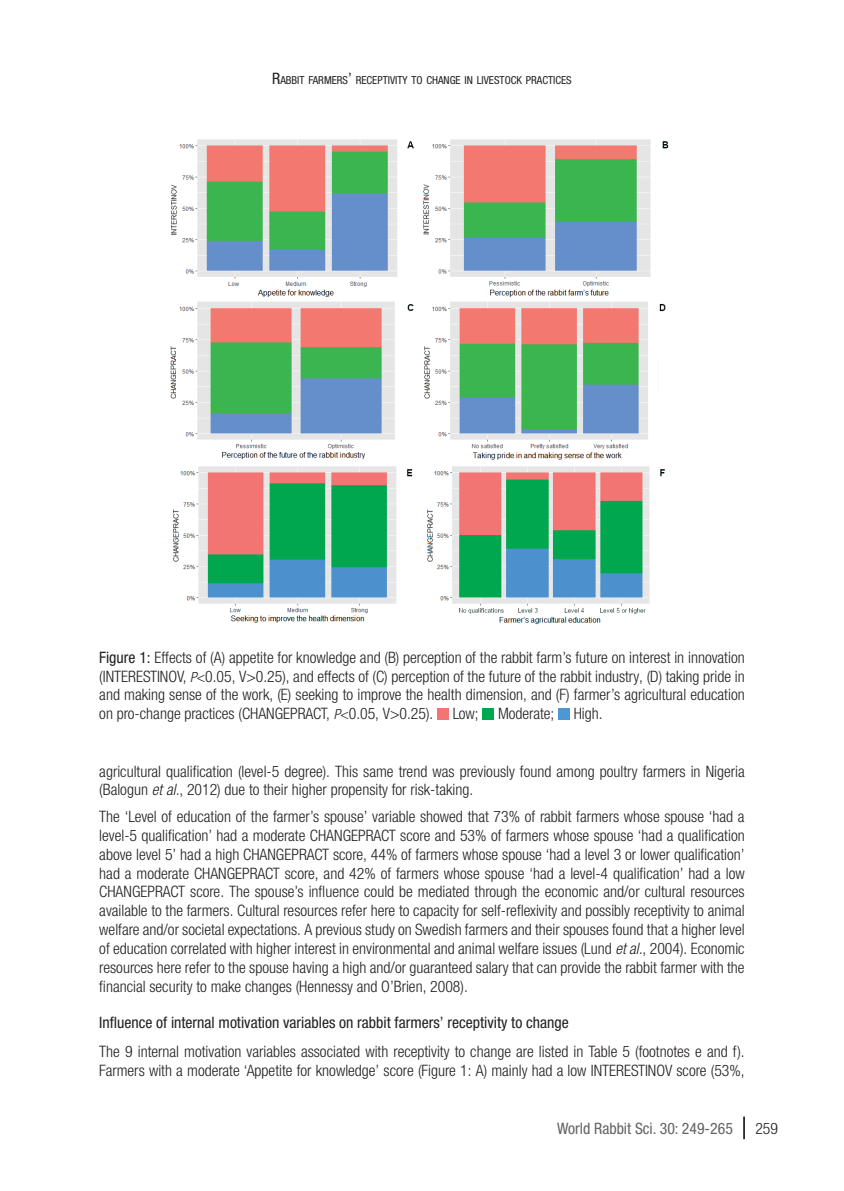
<style>
.page{position:relative;width:844px;height:1191px;background:#fff}
.page>*{position:absolute;margin:0;border:0;box-sizing:border-box;transform-origin:0 0}
.PARRAFO{font:300 condensed 15.75px/18.9px "Helvetica Neue LTW1 G";color:#231f20}
.IMAGEN-TITULO{font:300 condensed 15.75px/18.9px "Helvetica Neue LTW1 G";color:#231f20;text-align:justify}
.NIVEL-3{font:condensed 15.75px "Helvetica Neue LTW1 G";color:#231f20}
.t1{font:condensed 15.75px "Helvetica Neue LTW1 G";color:#636366}
.t2{font:300 condensed 15.75px "Helvetica Neue LTW1 G";color:#231f20}
.t3{font:condensed 11.03px "Helvetica Neue LTW1 G";color:#231f20}
.s1{font-size:15.75px}
.s2{font-weight:400}
.s3{font-style:italic;font-size:14px}
.s4{font-size:14px}
.s5{font-style:italic}
</style>
<div class="page">
<svg style="left:743px;top:1116px;width:1px;height:23px"></svg>
<img style="left:170px;top:139px;width:499px;height:321px">
<img style="left:173px;top:466px;width:492px;height:159px">
<div style="left:437px;top:707px;width:12px;height:12px;background:#f27573"></div>
<div style="left:482px;top:707px;width:12px;height:12px;background:#00a74e"></div>
<div style="left:558px;top:707px;width:11px;height:12px;background:#4d98d2"></div>
<p class="t3" style="left:272px;top:74px;width:301px"><span class="s1">R</span>ABBIT FARMERS<span class="s1">’</span> RECEPTIVITY TO CHANGE IN LIVESTOCK PRACTICES</p>
<p class="IMAGEN-TITULO" style="left:99px;top:648px;width:646px"><span class="s2">Figure 1:</span> Effects of (A) appetite for knowledge and (B) perception of the rabbit farm’s future on interest in innovation (INTERESTINOV, <span class="s3">P</span><span class="s4">&lt;</span>0.05, V&gt;0.25), and effects of (C) perception of the future of the rabbit industry, (D) taking pride in and making sense of the work, (E) seeking to improve the health dimension, and (F) farmer’s agricultural education on pro-change practices (CHANGEPRACT, <span class="s3">P</span><span class="s4">&lt;</span>0.05, V&gt;0.25). Low; Moderate; High.</p>
<p class="PARRAFO" style="left:99px;top:761px;width:646px">agricultural qualification (level-5 degree). This same trend was previously found among poultry farmers in Nigeria (Balogun <span class="s5">et al.</span>, 2012) due to their higher propensity for risk-taking.</p>
<p class="PARRAFO" style="left:99px;top:807px;width:646px;text-align:justify">The ‘Level of education of the farmer’s spouse’ variable showed that 73% of rabbit farmers whose spouse ‘had a level-5 qualification’ had a moderate CHANGEPRACT score and 53% of farmers whose spouse ‘had a qualification above level 5’ had a high CHANGEPRACT score, 44% of farmers whose spouse ‘had a level 3 or lower qualification’ had a moderate CHANGEPRACT score, and 42% of farmers whose spouse ‘had a level-4 qualification’ had a low CHANGEPRACT score. The spouse’s influence could be mediated through the economic and/or cultural resources available to the farmers. Cultural resources refer here to capacity for self-reflexivity and possibly receptivity to animal welfare and/or societal expectations. A previous study on Swedish farmers and their spouses found that a higher level of education correlated with higher interest in environmental and animal welfare issues (Lund <span class="s5">et al.</span>, 2004). Economic resources here refer to the spouse having a high and/or guaranteed salary that can provide the rabbit farmer with the financial security to make changes (Hennessy and O’Brien, 2008).</p>
<h3 class="NIVEL-3" style="left:99px;top:1013px;width:471px">Influence of internal motivation variables on rabbit farmers’ receptivity to change</h3>
<p class="PARRAFO" style="left:99px;top:1042px;width:646px">The 9 internal motivation variables associated with receptivity to change are listed in Table 5 (footnotes e and f).<br>Farmers with a moderate ‘Appetite for knowledge’ score (Figure 1: A) mainly had a low INTERESTINOV score (53%,</p>
<p class="t1" style="left:557px;top:1119px;width:177px">World Rabbit Sci. 30: 249-265</p>
<p class="t2" style="left:755px;top:1119px;width:24px">259</p>
</div>
